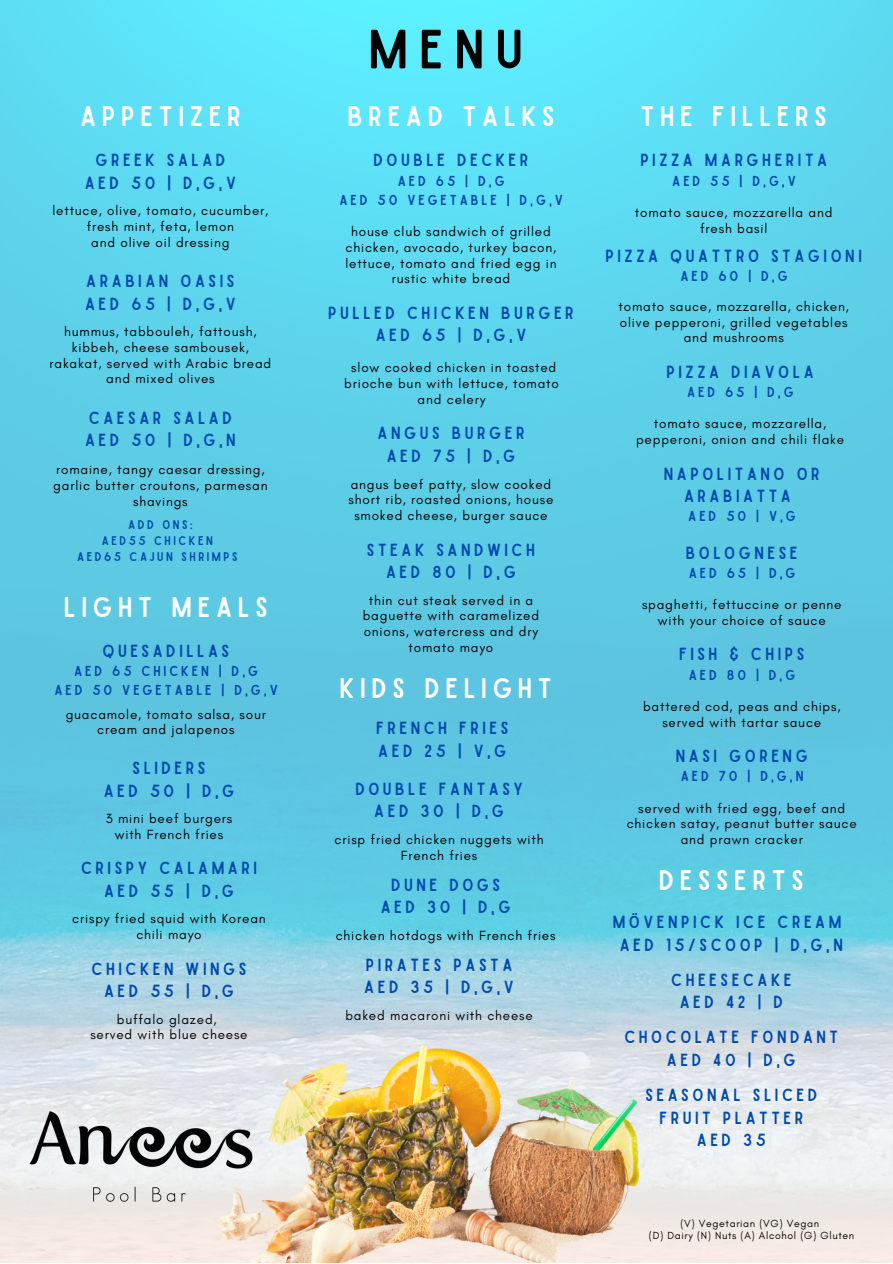
<style>
.page{position:relative;width:893px;height:1264px;background:#fff}
.page>*{position:absolute;margin:0;border:0;box-sizing:border-box;transform-origin:0 0}
.t1{font:52.65px "Sailors";color:#030304}
.t2{font:27.15px "Sailors";letter-spacing:.21em;color:#fff}
.t3{font:16.8px/22.5px "Sailors";letter-spacing:.21em;color:#004aad;text-align:center}
.t4{font:13.8px/19px "Sailors";letter-spacing:.21em;color:#004aad;text-align:center}
.t5{font:13.5px/15.8px "Glacial Indifference";letter-spacing:.06em;color:#030304;text-align:center}
.t6{font:12px/16px "Sailors";letter-spacing:.21em;color:#004aad;text-align:center}
.t7{font:10.5px/12.3px "Glacial Indifference";letter-spacing:.06em;color:#030304;text-align:center}
</style>
<div class="page">
<img style="left:0;top:0;width:892px;height:1262px">
<img style="left:213px;top:1025px;width:452px;height:237px">
<img style="left:20px;top:1103px;width:242px;height:106px">
<h2 class="t2" style="left:80px;top:106px;width:162px">APPETIZER</h2>
<p class="t3" style="left:85px;top:150px;width:153px">GREEK SALAD<br>AED 50 | D,G,V</p>
<p class="t5" style="left:52px;top:203px;width:217px">lettuce, olive, tomato, cucumber, fresh mint, feta, lemon<br>and olive oil dressing</p>
<p class="t3" style="left:85px;top:270px;width:152px;text-align:left">ARABIAN OASIS<br>AED 65 | D,G,V</p>
<p class="t5" style="left:50px;top:323px;width:223px">hummus, tabbouleh, fattoush, kibbeh, cheese sambousek, rakakat, served with Arabic bread and mixed olives</p>
<p class="t3" style="left:85px;top:407px;width:152px;text-align:left">CAESAR SALAD<br>AED 50 | D,G,N</p>
<p class="t5" style="left:53px;top:461px;width:216px">romaine, tangy caesar dressing, garlic butter croutons, parmesan shavings</p>
<p class="t6" style="left:77px;top:517px;width:162px">ADD ONS:<br>AED55 CHICKEN<br>AED65 CAJUN SHRIMPS</p>
<h2 class="t2" style="left:64px;top:596px;width:205px">LIGHT MEALS</h2>
<p class="t3" style="left:102px;top:640px;width:128px">QUESADILLAS</p>
<p class="t4" style="left:54px;top:662px;width:225px">AED 65 CHICKEN | D,G<br>AED 50 VEGETABLE | D,G,V</p>
<p class="t5" style="left:66px;top:706px;width:202px">guacamole, tomato salsa, sour cream and jalapenos</p>
<p class="t3" style="left:104px;top:757px;width:132px">SLIDERS<br>AED 50 | D,G</p>
<p class="t5" style="left:106px;top:810px;width:128px">3 mini beef burgers with French fries</p>
<p class="t3" style="left:81px;top:857px;width:177px">CRISPY CALAMARI<br>AED 55 | D,G</p>
<p class="t5" style="left:72px;top:910px;width:195px">crispy fried squid with Korean chili mayo</p>
<p class="t3" style="left:92px;top:957px;width:156px">CHICKEN WINGS<br>AED 55 | D,G</p>
<p class="t5" style="left:90px;top:1011px;width:159px">buffalo glazed,<br>served with blue cheese</p>
<h1 class="t1" style="left:368px;top:30px;width:156px">MENU</h1>
<h2 class="t2" style="left:347px;top:106px;width:208px">BREAD TALKS</h2>
<p class="t3" style="left:373px;top:150px;width:156px">DOUBLE DECKER</p>
<p class="t4" style="left:339px;top:171px;width:225px">AED 65 | D,G<br>AED 50 VEGETABLE | D,G,V</p>
<p class="t5" style="left:345px;top:223px;width:212px">house club sandwich of grilled chicken, avocado, turkey bacon, lettuce, tomato and fried egg in rustic white bread</p>
<p class="t3" style="left:328px;top:302px;width:247px">PULLED CHICKEN BURGER<br>AED 65 | D,G,V</p>
<p class="t5" style="left:344px;top:360px;width:216px">slow cooked chicken in toasted brioche bun with lettuce, tomato and celery</p>
<p class="t3" style="left:377px;top:423px;width:148px">ANGUS BURGER<br>AED 75 | D,G</p>
<p class="t5" style="left:348px;top:476px;width:206px">angus beef patty, slow cooked short rib, roasted onions, house smoked cheese, burger sauce</p>
<p class="t3" style="left:367px;top:539px;width:169px">STEAK SANDWICH<br>AED 80 | D,G</p>
<p class="t5" style="left:363px;top:592px;width:178px">thin cut steak served in a baguette with caramelized onions, watercress and dry tomato mayo</p>
<h2 class="t2" style="left:339px;top:678px;width:214px">KIDS DELIGHT</h2>
<p class="t3" style="left:376px;top:717px;width:134px;text-align:left">FRENCH FRIES<br>AED 25 | V,G</p>
<p class="t3" style="left:355px;top:778px;width:169px">DOUBLE FANTASY<br>AED 30 | D,G</p>
<p class="t5" style="left:334px;top:831px;width:210px">crisp fried chicken nuggets with<br>French fries</p>
<p class="t3" style="left:381px;top:874px;width:131px">DUNE DOGS<br>AED 30 | D,G</p>
<p class="t5" style="left:336px;top:927px;width:221px">chicken hotdogs with French fries</p>
<p class="t3" style="left:364px;top:954px;width:151px;text-align:left">PIRATES PASTA<br>AED 35 | D,G,V</p>
<p class="t5" style="left:345px;top:1007px;width:189px">baked macaroni with cheese</p>
<h2 class="t2" style="left:640px;top:106px;width:188px">THE FILLERS</h2>
<p class="t3" style="left:640px;top:150px;width:188px">PIZZA MARGHERITA</p>
<p class="t4" style="left:672px;top:171px;width:125px">AED 55 | D,G,V</p>
<p class="t5" style="left:635px;top:204px;width:199px">tomato sauce, mozzarella and fresh basil</p>
<p class="t3" style="left:605px;top:246px;width:258px">PIZZA QUATTRO STAGIONI</p>
<p class="t4" style="left:680px;top:267px;width:109px">AED 60 | D,G</p>
<p class="t5" style="left:618px;top:298px;width:232px">tomato sauce, mozzarella, chicken, olive pepperoni, grilled vegetables and mushrooms</p>
<p class="t3" style="left:666px;top:361px;width:149px">PIZZA DIAVOLA</p>
<p class="t4" style="left:687px;top:383px;width:108px">AED 65 | D,G</p>
<p class="t5" style="left:636px;top:416px;width:209px">tomato sauce, mozzarella, pepperoni, onion and chili flake</p>
<p class="t3" style="left:663px;top:463px;width:157px">NAPOLITANO OR<br>ARABIATTA</p>
<p class="t4" style="left:688px;top:507px;width:109px">AED 50 | V,G</p>
<p class="t3" style="left:686px;top:542px;width:113px">BOLOGNESE</p>
<p class="t4" style="left:688px;top:564px;width:108px">AED 65 | D,G</p>
<p class="t5" style="left:642px;top:596px;width:201px">spaghetti, fettuccine or penne with your choice of sauce</p>
<p class="t3" style="left:679px;top:643px;width:127px">FISH &amp; CHIPS</p>
<p class="t4" style="left:688px;top:665px;width:108px">AED 80 | D,G</p>
<p class="t5" style="left:643px;top:698px;width:199px">battered cod, peas and chips, served with tartar sauce</p>
<p class="t3" style="left:675px;top:745px;width:133px">NASI GORENG</p>
<p class="t4" style="left:680px;top:767px;width:124px">AED 70 | D,G,N</p>
<p class="t5" style="left:626px;top:800px;width:231px">served with fried egg, beef and chicken satay, peanut butter sauce and prawn cracker</p>
<h2 class="t2" style="left:658px;top:869px;width:146px">DESSERTS</h2>
<p class="t3" style="left:612px;top:911px;width:232px">MÖVENPICK ICE CREAM<br>AED 15/SCOOP | D,G,N</p>
<p class="t3" style="left:671px;top:969px;width:122px">CHEESECAKE<br>AED 42 | D</p>
<p class="t3" style="left:624px;top:1026px;width:215px">CHOCOLATE FONDANT<br>AED 40 | D,G</p>
<p class="t3" style="left:645px;top:1084px;width:173px">SEASONAL SLICED<br>FRUIT PLATTER<br>AED 35</p>
<p class="t7" style="left:648px;top:1217px;width:207px">(V) Vegetarian (VG) Vegan<br>(D) Dairy (N) Nuts (A) Alcohol (G) Gluten</p>
</div>
